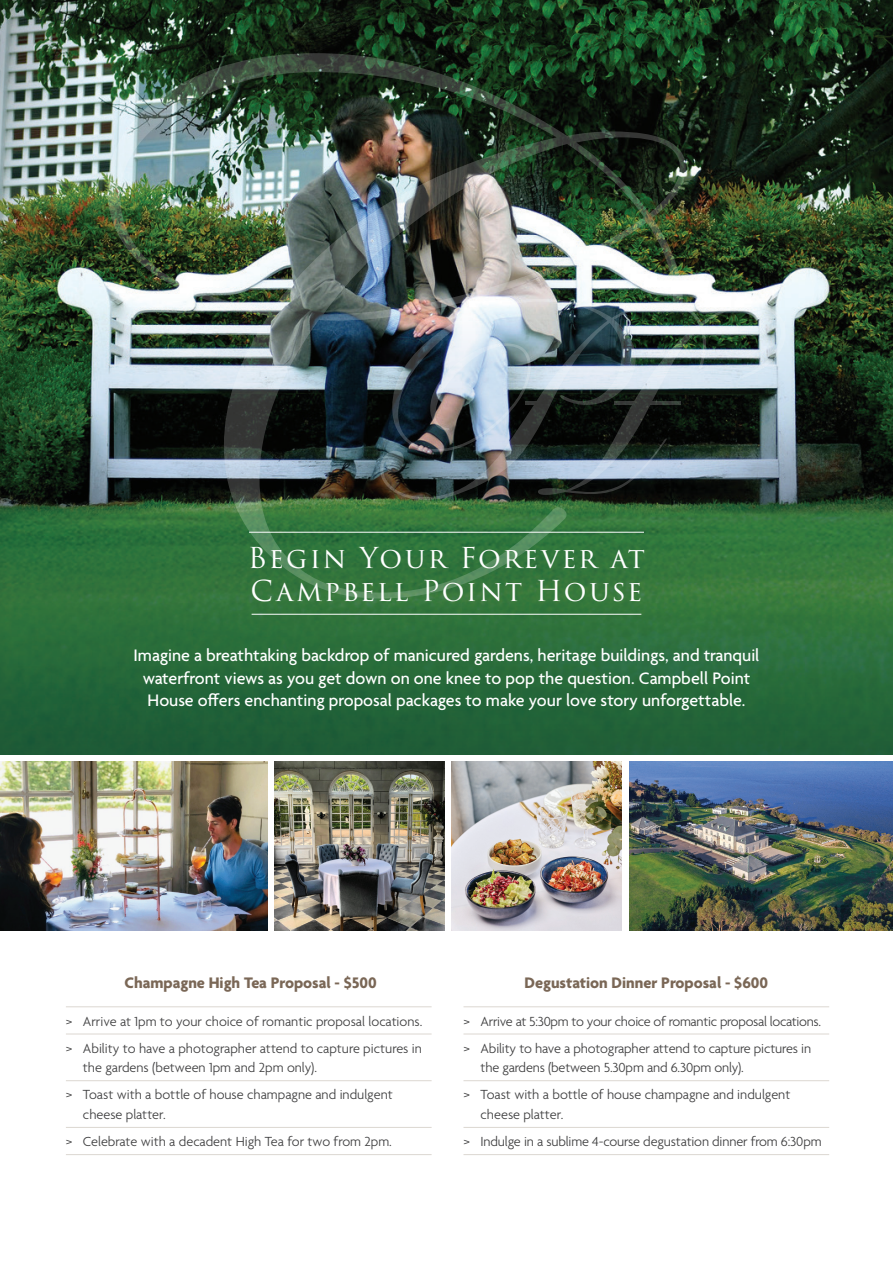
<style>
.page{position:relative;width:893px;height:1263px;background:#fff}
.page>*{position:absolute;margin:0;border:0;box-sizing:border-box;transform-origin:0 0}
.t1{font:28.05px/33.8px "Trajan Pro 3";letter-spacing:.07em;color:#fff}
.t2{font:500 18px/22.5px "Agenda";color:#fff;text-align:center}
.t3{font:700 16.5px "Agenda";color:#7a6756}
.t4{font:300 14.25px/27.2px "Agenda";letter-spacing:-.005em;color:#3e3e3f}
</style>
<div class="page">
<img style="left:0;top:0;width:893px;height:307px">
<svg style="left:0;top:307px;width:893px;height:448px;background:#296238"></svg>
<hr style="left:463px;top:1006px;width:366px;height:1px;background:#dcd7d1">
<hr style="left:463px;top:1034px;width:366px;height:1px;background:#dcd7d1">
<hr style="left:463px;top:1080px;width:366px;height:1px;background:#dcd7d1">
<hr style="left:463px;top:1127px;width:366px;height:1px;background:#dcd7d1">
<hr style="left:463px;top:1154px;width:366px;height:1px;background:#dcd7d1">
<img style="left:107px;top:53px;width:579px;height:545px">
<img style="left:380px;top:299px;width:326px;height:201px">
<img style="left:538px;top:304px;width:248px;height:191px">
<hr style="left:615px;top:402px;width:66px;height:3px;background:#fff">
<hr style="left:526px;top:402px;width:17px;height:3px;background:#fff">
<img style="left:0;top:761px;width:268px;height:170px">
<img style="left:630px;top:761px;width:263px;height:170px">
<img style="left:274px;top:761px;width:170px;height:170px">
<img style="left:452px;top:761px;width:170px;height:170px">
<hr style="left:249px;top:532px;width:395px;height:1px;background:#fff">
<hr style="left:252px;top:614px;width:389px;height:1px;background:#fff">
<hr style="left:66px;top:1006px;width:366px;height:1px;background:#dcd7d1">
<hr style="left:66px;top:1034px;width:366px;height:1px;background:#dcd7d1">
<hr style="left:66px;top:1080px;width:366px;height:1px;background:#dcd7d1">
<hr style="left:66px;top:1127px;width:366px;height:1px;background:#dcd7d1">
<hr style="left:66px;top:1154px;width:366px;height:1px;background:#dcd7d1">
<h1 class="t1" style="left:248px;top:542px;width:399px">Begin Your Forever at<br>Campbell Point House</h1>
<p class="t2" style="left:133px;top:645px;width:627px">Imagine a breathtaking backdrop of manicured gardens, heritage buildings, and tranquil waterfront views as you get down on one knee to pop the question. Campbell Point<br>House offers enchanting proposal packages to make your love story unforgettable.</p>
<p class="t3" style="left:124px;top:973px;width:254px">Champagne High Tea Proposal - $500</p>
<p class="t4" style="left:66px;top:1008px;width:358px">&gt; Arrive at 1pm to your choice of romantic proposal locations. &gt; Ability to have a photographer attend to capture pictures in</p>
<p class="t4" style="left:66px;top:1055px;width:328px;text-indent:17px">the gardens (between 1pm and 2pm only).<br>&gt; Toast with a bottle of house champagne and indulgent</p>
<p class="t4" style="left:66px;top:1102px;width:328px;text-indent:17px">cheese platter.<br>&gt; Celebrate with a decadent High Tea for two from 2pm.</p>
<p class="t3" style="left:524px;top:973px;width:245px">Degustation Dinner Proposal - $600</p>
<p class="t4" style="left:463px;top:1008px;width:359px">&gt; Arrive at 5:30pm to your choice of romantic proposal locations. &gt; Ability to have a photographer attend to capture pictures in</p>
<p class="t4" style="left:463px;top:1055px;width:328px;text-indent:17px">the gardens (between 5.30pm and 6.30pm only).<br>&gt; Toast with a bottle of house champagne and indulgent</p>
<p class="t4" style="left:463px;top:1102px;width:360px;text-indent:17px">cheese platter.<br>&gt; Indulge in a sublime 4-course degustation dinner from 6:30pm</p>
</div>
